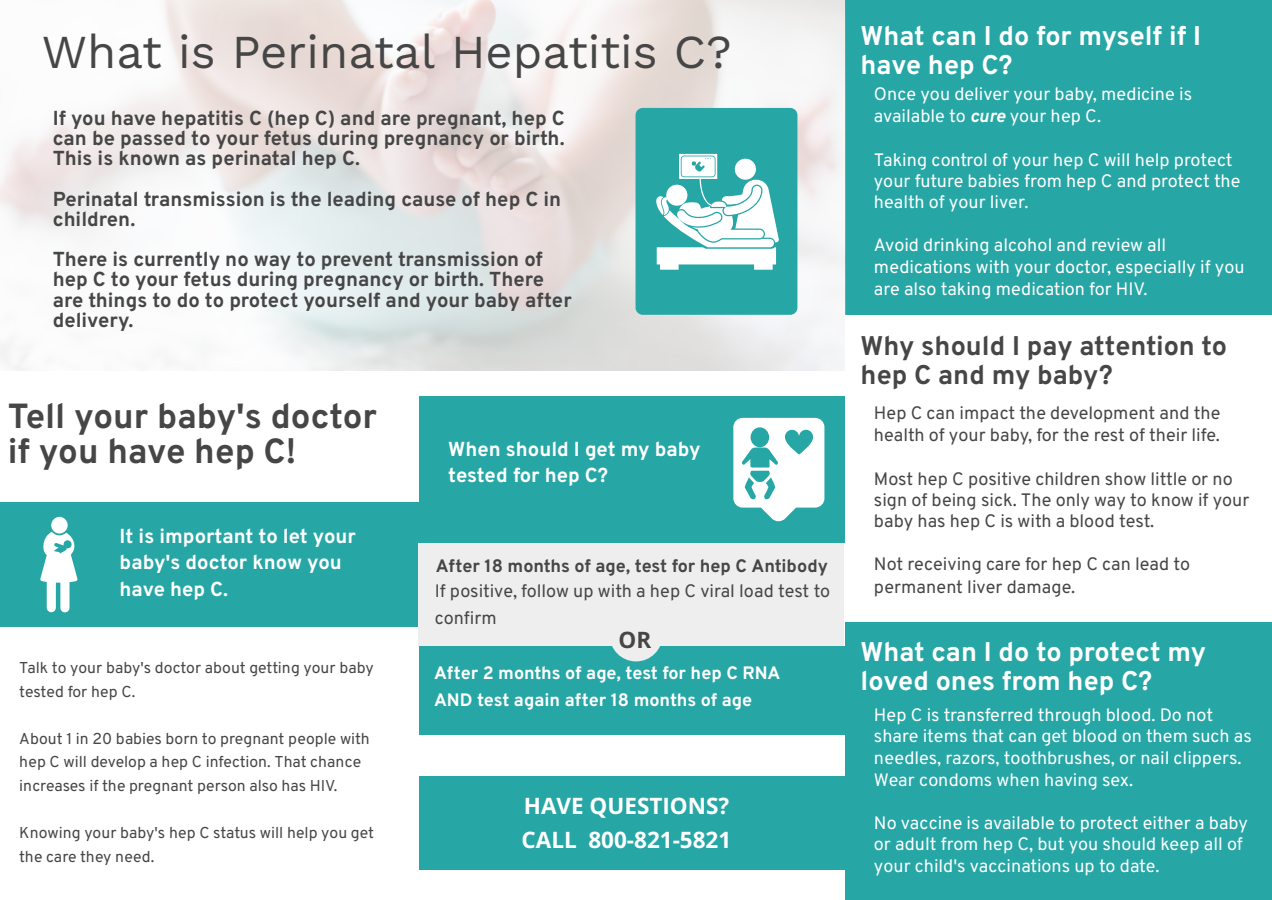
<style>
.page{position:relative;width:1272px;height:900px;background:#fff}
.page>*{position:absolute;margin:0;border:0;box-sizing:border-box;transform-origin:0 0}
.t1{font:47.25px "Work Sans";color:#464646}
.t2{font:700 34.8px/34.8px "Overpass";color:#464646}
.t3{font:700 27px/29.2px "Overpass";letter-spacing:-.005em;color:#fff}
.t4{font:700 27px/29.2px "Overpass";color:#464646}
.t5{font:700 22.5px "Open Sans";color:#fff}
.t6{font:700 22.5px "Open Sans";color:#464646}
.t7{font:700 20.25px/20.2px "Overpass";color:#464646}
.t8{font:700 20.25px/26.4px "Overpass";color:#fff}
.t9{font:18px/21.3px "Overpass";color:#fff}
.t10{font:18px/21.3px "Overpass";color:#464646}
.t11{font:700 18px "Overpass";letter-spacing:-.005em;color:#fff}
.t12{font:700 18px "Overpass";letter-spacing:-.005em;color:#464646}
.t13{font:15.75px/23.5px "Overpass";color:#464646}
.s1{font-weight:700;font-style:italic}
</style>
<div class="page">
<div style="left:845px;top:0;width:427px;height:899px;background:#27a6a6"></div>
<img style="left:0;top:0;width:845px;height:370px">
<div style="left:635px;top:108px;width:162px;height:207px;background:#27a6a6;border-radius:7px"></div>
<div style="left:0;top:502px;width:419px;height:124px;background:#27a6a6"></div>
<svg style="left:40px;top:517px;width:37px;height:95px"></svg>
<svg style="left:656px;top:154px;width:123px;height:116px"></svg>
<div style="left:845px;top:316px;width:427px;height:306px;background:#fff"></div>
<div style="left:419px;top:396px;width:425px;height:146px;background:#27a6a6"></div>
<svg style="left:733px;top:418px;width:91px;height:103px"></svg>
<div style="left:419px;top:544px;width:425px;height:103px;background:#eee"></div>
<div style="left:420px;top:776px;width:425px;height:94px;background:#27a6a6"></div>
<div style="left:420px;top:646px;width:426px;height:89px;background:#27a6a6"></div>
<div style="left:610px;top:609px;width:52px;height:52px;background:#eee;border-radius:50%"></div>
<p class="t1" style="left:42px;top:25px;width:691px">What is Perinatal Hepatitis C?</p>
<p class="t7" style="left:53px;top:109px;width:513px;text-align:justify">If you have hepatitis C (hep C) and are pregnant, hep C can be passed to your fetus during pregnancy or birth.<br>This is known as perinatal hep C.</p>
<p class="t7" style="left:53px;top:190px;width:510px">Perinatal transmission is the leading cause of hep C in children.</p>
<p class="t7" style="left:53px;top:251px;width:520px">There is currently no way to prevent transmission of hep C to your fetus during pregnancy or birth. There are things to do to protect yourself and your baby after delivery.</p>
<p class="t2" style="left:8px;top:402px;width:371px">Tell your baby's doctor if you have hep C!</p>
<p class="t8" style="left:120px;top:525px;width:238px">It is important to let your baby's doctor know you have hep C.</p>
<p class="t13" style="left:19px;top:657px;width:356px">Talk to your baby's doctor about getting your baby tested for hep C.</p>
<p class="t13" style="left:19px;top:728px;width:352px">About 1 in 20 babies born to pregnant people with hep C will develop a hep C infection. That chance increases if the pregnant person also has HIV.</p>
<p class="t13" style="left:19px;top:823px;width:356px">Knowing your baby's hep C status will help you get the care they need.</p>
<p class="t8" style="left:448px;top:438px;width:254px;line-height:25.8px">When should I get my baby tested for hep C?</p>
<p class="t12" style="left:436px;top:556px;width:394px">After 18 months of age, test for hep C Antibody</p>
<p class="t10" style="left:435px;top:579px;width:397px;line-height:27px">If positive, follow up with a hep C viral load test to confirm</p>
<p class="t6" style="left:618px;top:624px;width:34px">OR</p>
<p class="t11" style="left:434px;top:664px;width:348px">After 2 months of age, test for hep C RNA</p>
<p class="t11" style="left:434px;top:691px;width:319px">AND test again after 18 months of age</p>
<p class="t5" style="left:524px;top:790px;width:207px">HAVE QUESTIONS?</p>
<p class="t5" style="left:522px;top:824px;width:211px">CALL 800-821-5821</p>
<p class="t3" style="left:861px;top:23px;width:342px">What can I do for myself if I have hep C?</p>
<p class="t9" style="left:874px;top:85px;width:320px">Once you deliver your baby, medicine is available to <span class="s1">cure</span> your hep C.</p>
<p class="t9" style="left:874px;top:150px;width:368px">Taking control of your hep C will help protect your future babies from hep C and protect the health of your liver.</p>
<p class="t9" style="left:874px;top:236px;width:372px;line-height:21.9px">Avoid drinking alcohol and review all medications with your doctor, especially if you are also taking medication for HIV.</p>
<p class="t4" style="left:860px;top:333px;width:368px">Why should I pay attention to hep C and my baby?</p>
<p class="t10" style="left:874px;top:404px;width:348px">Hep C can impact the development and the health of your baby, for the rest of their life.</p>
<p class="t10" style="left:874px;top:469px;width:377px">Most hep C positive children show little or no sign of being sick. The only way to know if your baby has hep C is with a blood test.</p>
<p class="t10" style="left:874px;top:554px;width:318px;line-height:22.5px">Not receiving care for hep C can lead to permanent liver damage.</p>
<p class="t3" style="left:860px;top:640px;width:347px">What can I do to protect my loved ones from hep C?</p>
<p class="t9" style="left:874px;top:706px;width:379px;line-height:21.8px">Hep C is transferred through blood. Do not share items that can get blood on them such as needles, razors, toothbrushes, or nail clippers.<br>Wear condoms when having sex.</p>
<p class="t9" style="left:874px;top:814px;width:376px">No vaccine is available to protect either a baby or adult from hep C, but you should keep all of your child's vaccinations up to date.</p>
</div>
